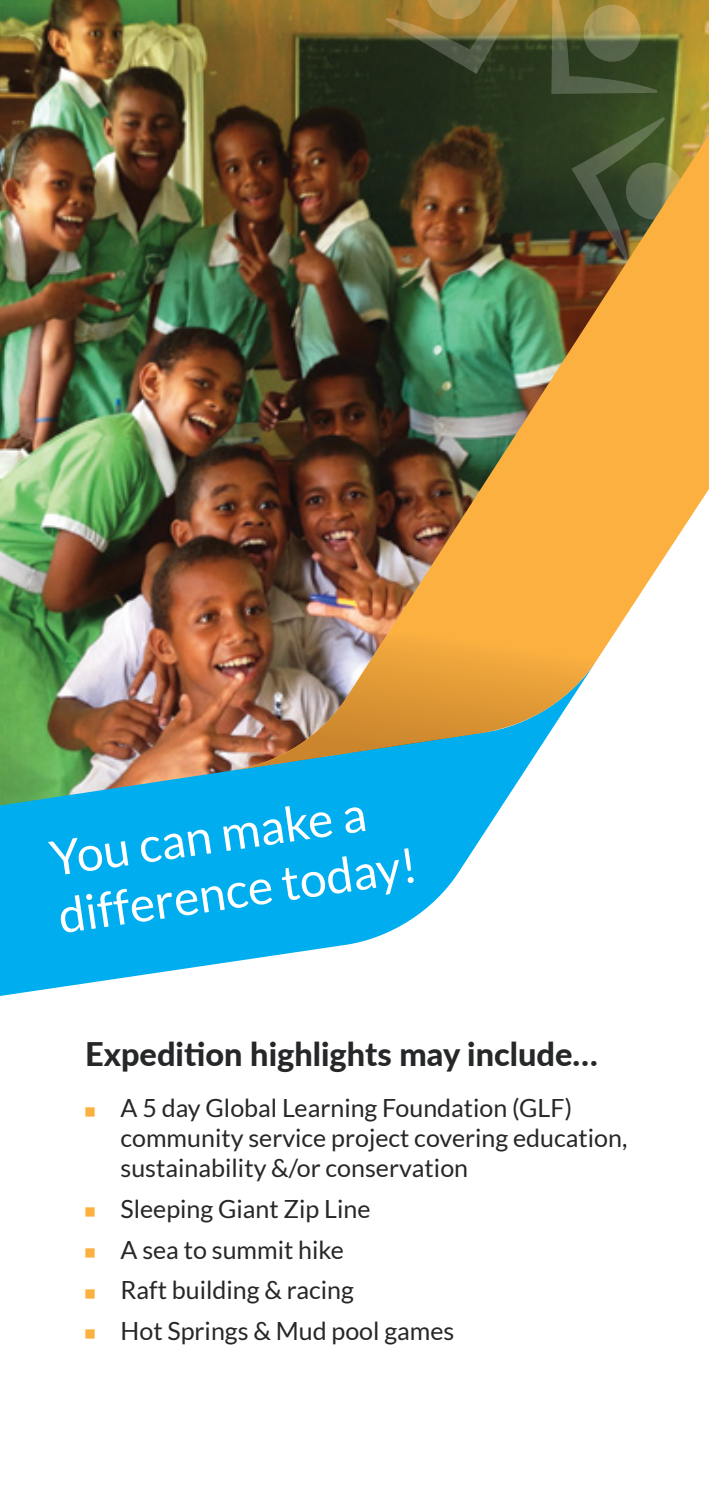
<style>
.page{position:relative;width:709px;height:1489px;background:#fff}
.page>*{position:absolute;margin:0;border:0;box-sizing:border-box;transform-origin:0 0}
.t1{font:48.25px/57.8px "Lato";color:#fff}
.t2{font:800 32.5px "Lato";color:#262729}
.t3{font:25px/30px "Lato";color:#262729}
.s1{color:#fbb040}
</style>
<div class="page">
<img style="left:0;top:0;width:234px;height:660px">
<svg style="left:0;top:660px;width:526px;height:336px;fill:#00aeef"></svg>
<img style="left:234px;top:0;width:475px;height:596px">
<img style="left:234px;top:594px;width:405px;height:176px">
<h1 class="t1" style="left:46px;top:829px;width:364px;rotate:-8deg">You can make a difference today!</h1>
<h2 class="t2" style="left:85px;top:1029px;width:514px">Expedition highlights may include…</h2>
<p class="t3" style="left:120px;top:1092px;width:508px;text-indent:-35px"><span class="s1">■</span> A 5 day Global Learning Foundation (GLF) community service project covering education, sustainability &amp;/or conservation</p>
<p class="t3" style="left:85px;top:1193px;width:287px"><span class="s1">■</span> Sleeping Giant Zip Line</p>
<p class="t3" style="left:85px;top:1234px;width:260px"><span class="s1">■</span> A sea to summit hike</p>
<p class="t3" style="left:85px;top:1274px;width:270px"><span class="s1">■</span> Raft building &amp; racing</p>
<p class="t3" style="left:85px;top:1315px;width:371px"><span class="s1">■</span> Hot Springs &amp; Mud pool games</p>
</div>
